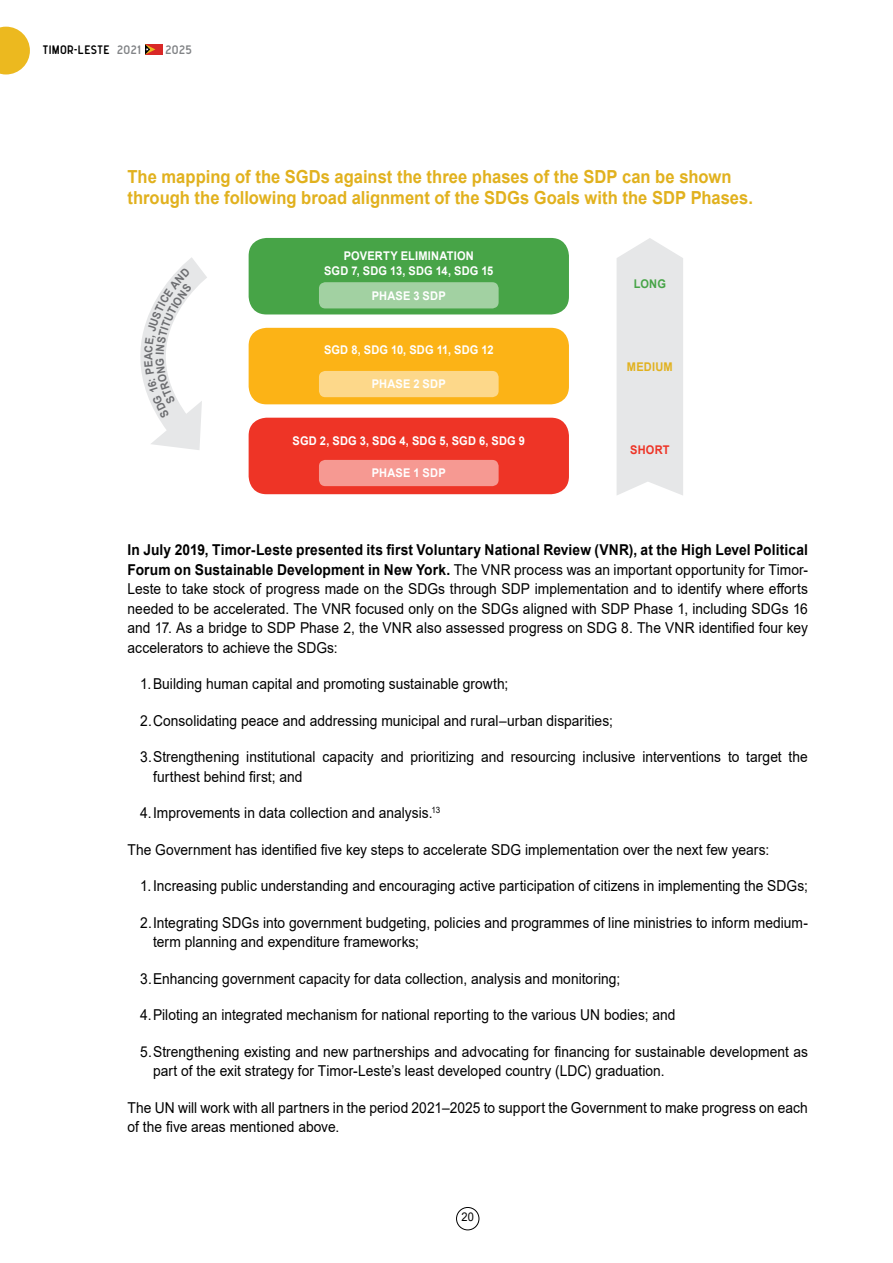
<style>
.page{position:relative;width:893px;height:1263px;background:#fff}
.page>*{position:absolute;margin:0;border:0;box-sizing:border-box;transform-origin:0 0}
.t1{font:700 18px/21px "Arial";color:#e1b11e;scale:.92 1}
.t2{font:15px/19.5px "Arial";letter-spacing:.005em;color:#000;scale:.92 1}
.t3{font:700 12px/15px "Arial";letter-spacing:.015em;color:#fff;text-align:center;scale:.92 1}
.t4{font:12px "Oregon";letter-spacing:.015em;color:#000}
.t5{font:700 12px "Arial";letter-spacing:.02em;color:#e1b11e;scale:.92 1}
.t6{font:700 12px "Arial";letter-spacing:.015em;color:#ee3426;scale:.92 1}
.t7{font:12px "Oregon";color:#808285}
.t8{font:700 12px "Arial";color:#47a447;scale:.92 1}
.t9{font:12px "Arial";color:#000;scale:.92 1}
.s1{color:#808285}
.s2{font-weight:700}
</style>
<div class="page">
<svg style="left:0;top:27px;width:30px;height:47px"></svg>
<div style="left:456px;top:1207px;width:23px;height:23px;border:1px solid #000;border-radius:50%"></div>
<div style="left:145px;top:44px;width:17px;height:11px;background:#d92827"></div>
<svg style="left:145px;top:44px;width:10px;height:11px"></svg>
<div style="left:617px;top:238px;width:66px;height:257px;background:#e6e7e8"></div>
<div style="left:249px;top:238px;width:320px;height:76px;background:#47a447;border-radius:18px"></div>
<div style="left:319px;top:282px;width:180px;height:26px;background:#a2d1a2;border-radius:6px"></div>
<div style="left:249px;top:328px;width:320px;height:76px;background:#fcb316;border-radius:18px"></div>
<div style="left:319px;top:371px;width:180px;height:26px;background:#fdd88a;border-radius:6px"></div>
<div style="left:249px;top:418px;width:320px;height:76px;background:#ee3426;border-radius:18px"></div>
<div style="left:319px;top:460px;width:180px;height:26px;background:#f69992;border-radius:6px"></div>
<svg style="left:140px;top:257px;width:67px;height:193px"></svg>
<p class="t4" style="left:43px;top:43px;width:100px">TIMOR-LESTE <span class="s1">2021</span></p>
<p class="t7" style="left:165px;top:43px;width:28px">2025</p>
<p class="t1" style="left:128px;top:167px;width:681px">The mapping of the SGDs against the three phases of the SDP can be shown through the following broad alignment of the SDGs Goals with the SDP Phases.</p>
<p class="t3" style="left:324px;top:249px;width:185px">POVERTY ELIMINATION<br>SGD 7, SDG 13, SDG 14, SDG 15</p>
<p class="t3" style="left:372px;top:288px;width:82px">PHASE 3 SDP</p>
<p class="t3" style="left:324px;top:342px;width:186px">SGD 8, SDG 10, SDG 11, SDG 12</p>
<p class="t3" style="left:372px;top:377px;width:82px">PHASE 2 SDP</p>
<p class="t3" style="left:293px;top:433px;width:254px">SGD 2, SDG 3, SDG 4, SDG 5, SGD 6, SDG 9</p>
<p class="t3" style="left:372px;top:466px;width:82px">PHASE 1 SDP</p>
<p class="t8" style="left:634px;top:276px;width:37px">LONG</p>
<p class="t5" style="left:627px;top:358px;width:51px">MEDIUM</p>
<p class="t6" style="left:630px;top:441px;width:44px">SHORT</p>
<p class="t2" style="left:128px;top:540px;width:741px;text-align:justify"><span class="s2">In July 2019, Timor-Leste presented its first Voluntary National Review (VNR), at the High Level Political Forum on Sustainable Development in New York.</span> The VNR process was an important opportunity for Timor-Leste to take stock of progress made on the SDGs through SDP implementation and to identify where efforts needed to be accelerated. The VNR focused only on the SDGs aligned with SDP Phase 1, including SDGs 16 and 17. As a bridge to SDP Phase 2, the VNR also assessed progress on SDG 8. The VNR identified four key accelerators to achieve the SDGs:</p>
<p class="t2" style="left:140px;top:674px;width:401px">1.Building human capital and promoting sustainable growth;</p>
<p class="t2" style="left:140px;top:711px;width:515px">2.Consolidating peace and addressing municipal and rural–urban disparities;</p>
<p class="t2" style="left:153px;top:747px;width:713px;text-indent:-13px">3.Strengthening institutional capacity and prioritizing and resourcing inclusive interventions to target the furthest behind first; and</p>
<p class="t2" style="left:140px;top:803px;width:327px">4.Improvements in data collection and analysis.<sup>13</sup></p>
<p class="t2" style="left:128px;top:840px;width:699px">The Government has identified five key steps to accelerate SDG implementation over the next few years:</p>
<p class="t2" style="left:140px;top:876px;width:727px">1.Increasing public understanding and encouraging active participation of citizens in implementing the SDGs;</p>
<p class="t2" style="left:153px;top:913px;width:713px;text-indent:-13px">2.Integrating SDGs into government budgeting, policies and programmes of line ministries to inform medium&shy;term planning and expenditure frameworks;</p>
<p class="t2" style="left:140px;top:969px;width:523px">3.Enhancing government capacity for data collection, analysis and monitoring;</p>
<p class="t2" style="left:140px;top:1005px;width:583px">4.Piloting an integrated mechanism for national reporting to the various UN bodies; and</p>
<p class="t2" style="left:153px;top:1042px;width:713px;text-indent:-13px">5.Strengthening existing and new partnerships and advocating for financing for sustainable development as part of the exit strategy for Timor-Leste’s least developed country (LDC) graduation.</p>
<p class="t2" style="left:128px;top:1098px;width:741px">The UN will work with all partners in the period 2021–2025 to support the Government to make progress on each of the five areas mentioned above.</p>
<p class="t9" style="left:462px;top:1209px;width:15px">20</p>
</div>
